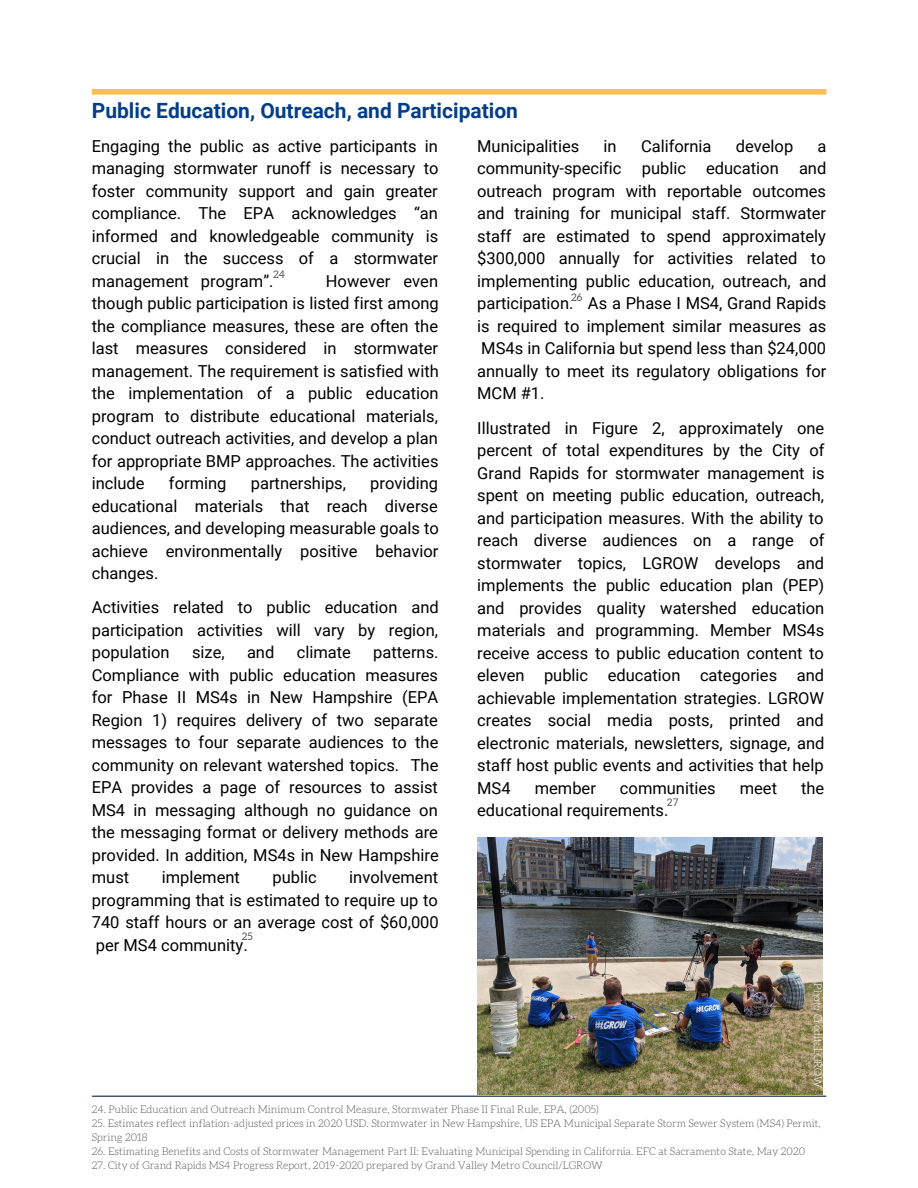
<style>
.page{position:relative;width:918px;height:1188px;background:#fff}
.page>*{position:absolute;margin:0;border:0;box-sizing:border-box;transform-origin:0 0}
.t1{font:700 21px "Roboto";color:#043d89}
.t2{font:16.5px/22.5px "Roboto";color:#000;text-align:justify}
.t3{font:300 10.5px/14px "Aleo";color:#545454}
.t4{font:300 10.5px "Aleo";color:#fff}
.t5{font:10.5px "Aleo";color:#545454}
.t6{font:10.5px "Roboto";color:#545454}
</style>
<div class="page">
<hr style="left:92px;top:1096px;width:734px;height:1px;background:#042249">
<div style="left:92px;top:89px;width:734px;height:6px;background:#ffbd59"></div>
<img style="left:477px;top:837px;width:346px;height:258px">
<p class="t1" style="left:92px;top:98px;width:428px">Public Education, Outreach, and Participation</p>
<p class="t2" style="left:477px;top:135px;width:104px">Municipalities</p>
<p class="t2" style="left:604px;top:135px;width:15px">in</p>
<p class="t2" style="left:641px;top:135px;width:72px">California</p>
<p class="t2" style="left:736px;top:135px;width:59px">develop</p>
<p class="t2" style="left:92px;top:135px;width:348px">Engaging the public as active participants in managing stormwater runoff is necessary to foster community support and gain greater compliance. The EPA acknowledges “an informed and knowledgeable community is crucial in the success of a stormwater management program”.</p>
<p class="t2" style="left:477px;top:135px;width:351px;text-indent:340px">a community-specific public education and outreach program with reportable outcomes and training for municipal staff. Stormwater staff are estimated to spend approximately $300,000 annually for activities related to implementing public education, outreach, and participation. As a Phase I MS4, Grand Rapids is required to implement similar measures as MS4s in California but spend less than $24,000 annually to meet its regulatory obligations for MCM #1.</p>
<p class="t5" style="left:273px;top:269px;width:13px">24</p>
<p class="t2" style="left:92px;top:270px;width:349px;text-indent:234px">However even though public participation is listed first among the compliance measures, these are often the last measures considered in stormwater management. The requirement is satisfied with the implementation of a public education program to distribute educational materials, conduct outreach activities, and develop a plan for appropriate BMP approaches. The activities include</p>
<p class="t5" style="left:571px;top:291px;width:13px">26</p>
<p class="t2" style="left:477px;top:417px;width:349px">Illustrated in Figure 2, approximately one percent of total expenditures by the City of Grand Rapids for stormwater management is spent on meeting public education, outreach, and participation measures. With the ability to reach diverse audiences on a range of stormwater topics, LGROW develops and implements the public education plan (PEP) and provides quality watershed education materials and programming. Member MS4s receive access to public education content to eleven public education categories and achievable implementation strategies. LGROW creates social media posts, printed and electronic materials, newsletters, signage, and staff host public events and activities that help MS4</p>
<p class="t2" style="left:169px;top:472px;width:59px">forming</p>
<p class="t2" style="left:251px;top:472px;width:97px">partnerships,</p>
<p class="t2" style="left:92px;top:472px;width:349px;text-indent:279px">providing educational materials that reach diverse audiences, and developing measurable goals to achieve environmentally positive behavior changes.</p>
<p class="t2" style="left:92px;top:596px;width:348px">Activities related to public education and participation activities will vary by region, population</p>
<p class="t2" style="left:192px;top:641px;width:34px">size,</p>
<p class="t2" style="left:247px;top:641px;width:29px">and</p>
<p class="t2" style="left:297px;top:641px;width:56px">climate</p>
<p class="t2" style="left:92px;top:641px;width:349px;text-indent:281px">patterns.<br>Compliance with public education measures for Phase II MS4s in New Hampshire (EPA Region 1) requires delivery of two separate messages to four separate audiences to the community on relevant watershed topics. The EPA provides a page of resources to assist MS4 in messaging although no guidance on the messaging format or delivery methods are provided. In addition, MS4s in New Hampshire must</p>
<p class="t2" style="left:535px;top:777px;width:63px">member</p>
<p class="t2" style="left:620px;top:777px;width:97px">communities</p>
<p class="t2" style="left:740px;top:777px;width:39px">meet</p>
<p class="t2" style="left:801px;top:777px;width:25px">the</p>
<p class="t2" style="left:477px;top:799px;width:193px">educational requirements.</p>
<p class="t6" style="left:667px;top:797px;width:13px">27</p>
<p class="t2" style="left:92px;top:866px;width:348px;text-indent:258px">involvement programming that is estimated to require up to 740 staff hours or an average cost of $60,000 per MS4 community.</p>
<p class="t2" style="left:162px;top:866px;width:80px">implement</p>
<p class="t2" style="left:273px;top:866px;width:46px">public</p>
<p class="t5" style="left:242px;top:931px;width:12px">25</p>
<p class="t4" style="left:823px;top:983px;width:106px;rotate:90deg">Photo Credit: LGROW</p>
<p class="t3" style="left:92px;top:1103px;width:508px">24. Public Education and Outreach Minimum Control Measure, Stormwater Phase II Final Rule, EPA, (2005)</p>
<p class="t3" style="left:92px;top:1117px;width:731px">25. Estimates reflect inflation-adjusted prices in 2020 USD. Stormwater in New Hampshire, US EPA Municipal Separate Storm Sewer System (MS4) Permit,<br>Spring 2018</p>
<p class="t3" style="left:92px;top:1145px;width:715px">26. Estimating Benefits and Costs of Stormwater Management Part II: Evaluating Municipal Spending in California. EFC at Sacramento State, May 2020</p>
<p class="t3" style="left:92px;top:1159px;width:513px">27. City of Grand Rapids MS4 Progress Report, 2019-2020 prepared by Grand Valley Metro Council/LGROW</p>
</div>
